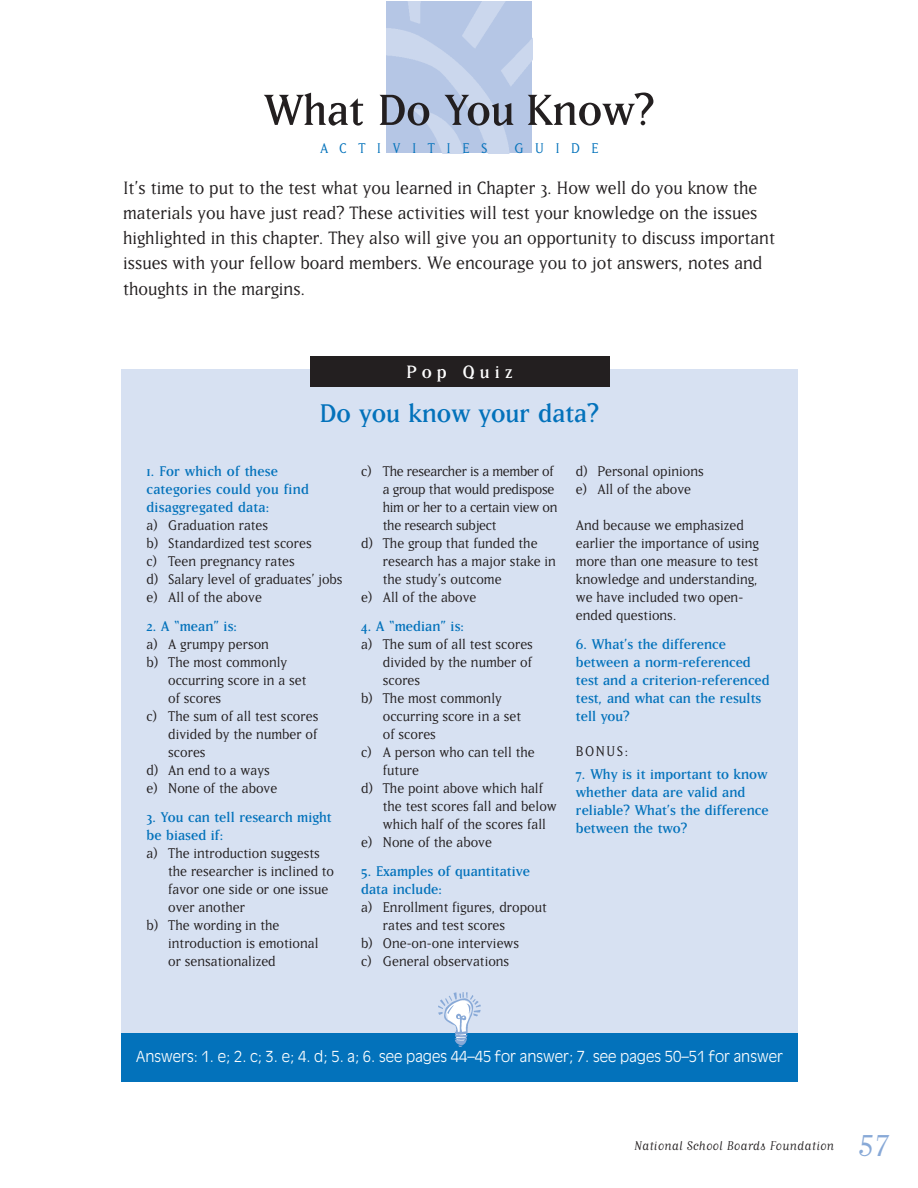
<style>
.page{position:relative;width:918px;height:1188px;background:#fff}
.page>*{position:absolute;margin:0;border:0;box-sizing:border-box;transform-origin:0 0}
.t1{font:51px "Matrix";color:#231f20}
.t2{font:36px "Matrix Script";color:#88a9d7}
.t3{font:30px "Matrix";color:#0372bb}
.t4{font:21px/25.2px "Matrix";color:#231f20}
.t5{font:21px "Matrix";letter-spacing:.245em;color:#fff}
.t6{font:16.5px/18px "Matrix";color:#231f20}
.t7{font:16.5px/18px "Matrix";color:#0372bb}
.t8{font:16.5px "Matrix";letter-spacing:-.02em;color:#231f20}
.t9{font:16.5px "Matrix";letter-spacing:.695em;color:#0372bb}
.t10{font:300 15px "Antique Olive";color:#fff}
.t11{font:15px "Matrix Script";color:#231f20}
</style>
<div class="page">
<div style="left:121px;top:369px;width:677px;height:674px;background:#d7e1f2"></div>
<img style="left:387px;top:1px;width:145px;height:152px">
<div style="left:310px;top:356px;width:300px;height:31px;background:#231f20"></div>
<div style="left:121px;top:1033px;width:677px;height:48px;background:#0372bb"></div>
<img style="left:439px;top:992px;width:42px;height:54px">
<h1 class="t1" style="left:264px;top:94px;width:392px">What Do You Know?</h1>
<p class="t9" style="left:320px;top:143px;width:169px">ACTIVITIES</p>
<p class="t9" style="left:514px;top:143px;width:86px">GUIDE</p>
<p class="t4" style="left:123px;top:177px;width:654px">It’s time to put to the test what you learned in Chapter 3. How well do you know the materials you have just read? These activities will test your knowledge on the issues highlighted in this chapter. They also will give you an opportunity to discuss important issues with your fellow board members. We encourage you to jot answers, notes and thoughts in the margins.</p>
<p class="t5" style="left:406px;top:365px;width:108px">Pop Quiz</p>
<h3 class="t3" style="left:320px;top:404px;width:281px">Do you know your data?</h3>
<p class="t7" style="left:147px;top:464px;width:164px">1. For which of these categories could you find disaggregated data:</p>
<p class="t6" style="left:147px;top:518px;width:197px">a) Graduation rates<br>b) Standardized test scores<br>c) Teen pregnancy rates<br>d) Salary level of graduates’ jobs e) All of the above</p>
<p class="t7" style="left:147px;top:619px;width:92px">2. A “mean” is:</p>
<p class="t6" style="left:147px;top:637px;width:124px">a) A grumpy person</p>
<p class="t6" style="left:147px;top:655px;width:142px">b) The most commonly</p>
<p class="t6" style="left:168px;top:673px;width:140px">occurring score in a set</p>
<p class="t6" style="left:168px;top:691px;width:55px">of scores</p>
<p class="t6" style="left:147px;top:709px;width:173px">c) The sum of all test scores</p>
<p class="t6" style="left:168px;top:727px;width:151px">divided by the number of</p>
<p class="t6" style="left:168px;top:745px;width:39px">scores</p>
<p class="t6" style="left:147px;top:763px;width:125px">d) An end to a ways</p>
<p class="t6" style="left:147px;top:781px;width:132px">e) None of the above</p>
<p class="t7" style="left:147px;top:810px;width:187px">3. You can tell research might be biased if:</p>
<p class="t6" style="left:147px;top:846px;width:175px">a) The introduction suggests</p>
<p class="t6" style="left:168px;top:864px;width:167px">the researcher is inclined to</p>
<p class="t6" style="left:168px;top:882px;width:162px">favor one side or one issue</p>
<p class="t6" style="left:168px;top:900px;width:78px">over another</p>
<p class="t6" style="left:147px;top:918px;width:134px">b) The wording in the</p>
<p class="t6" style="left:168px;top:936px;width:152px">introduction is emotional</p>
<p class="t6" style="left:168px;top:954px;width:109px">or sensationalized</p>
<p class="t8" style="left:361px;top:466px;width:194px">c) The researcher is a member of</p>
<p class="t8" style="left:383px;top:484px;width:173px">a group that would predispose</p>
<p class="t8" style="left:383px;top:502px;width:176px">him or her to a certain view on</p>
<p class="t8" style="left:383px;top:520px;width:115px">the research subject</p>
<p class="t6" style="left:361px;top:536px;width:178px">d) The group that funded the</p>
<p class="t6" style="left:383px;top:554px;width:175px">research has a major stake in</p>
<p class="t6" style="left:383px;top:572px;width:120px">the study’s outcome</p>
<p class="t6" style="left:361px;top:590px;width:117px">e) All of the above</p>
<p class="t7" style="left:361px;top:619px;width:105px">4. A “median” is:</p>
<p class="t6" style="left:361px;top:637px;width:173px">a) The sum of all test scores</p>
<p class="t6" style="left:383px;top:655px;width:151px">divided by the number of</p>
<p class="t6" style="left:383px;top:673px;width:39px">scores</p>
<p class="t6" style="left:361px;top:691px;width:142px">b) The most commonly</p>
<p class="t6" style="left:383px;top:709px;width:140px">occurring score in a set</p>
<p class="t6" style="left:383px;top:727px;width:55px">of scores</p>
<p class="t6" style="left:361px;top:745px;width:175px">c) A person who can tell the</p>
<p class="t6" style="left:383px;top:763px;width:38px">future</p>
<p class="t6" style="left:361px;top:781px;width:183px">d) The point above which half</p>
<p class="t6" style="left:383px;top:799px;width:175px">the test scores fall and below</p>
<p class="t6" style="left:383px;top:817px;width:165px">which half of the scores fall</p>
<p class="t6" style="left:361px;top:835px;width:132px">e) None of the above</p>
<p class="t7" style="left:361px;top:864px;width:170px">5. Examples of quantitative data include:</p>
<p class="t6" style="left:361px;top:900px;width:187px">a) Enrollment figures, dropout</p>
<p class="t6" style="left:383px;top:918px;width:124px">rates and test scores</p>
<p class="t6" style="left:361px;top:936px;width:159px">b) One-on-one interviews</p>
<p class="t6" style="left:361px;top:954px;width:150px">c) General observations</p>
<p class="t6" style="left:576px;top:464px;width:129px">d) Personal opinions e) All of the above</p>
<p class="t6" style="left:576px;top:518px;width:185px">And because we emphasized earlier the importance of using more than one measure to test knowledge and understanding, we have included two open&shy;ended questions.</p>
<p class="t7" style="left:576px;top:637px;width:195px">6. What’s the difference between a norm-referenced test and a criterion-referenced test, and what can the results tell you?</p>
<p class="t6" style="left:576px;top:744px;width:54px">BONUS:</p>
<p class="t7" style="left:576px;top:767px;width:194px">7. Why is it important to know whether data are valid and reliable? What’s the difference between the two?</p>
<p class="t10" style="left:136px;top:1050px;width:648px">Answers: 1. e; 2. c; 3. e; 4. d; 5. a; 6. see pages 44–45 for answer; 7. see pages 50–51 for answer</p>
<p class="t11" style="left:634px;top:1140px;width:202px">National School Boards Foundation</p>
<h2 class="t2" style="left:858px;top:1127px;width:33px">57</h2>
</div>
